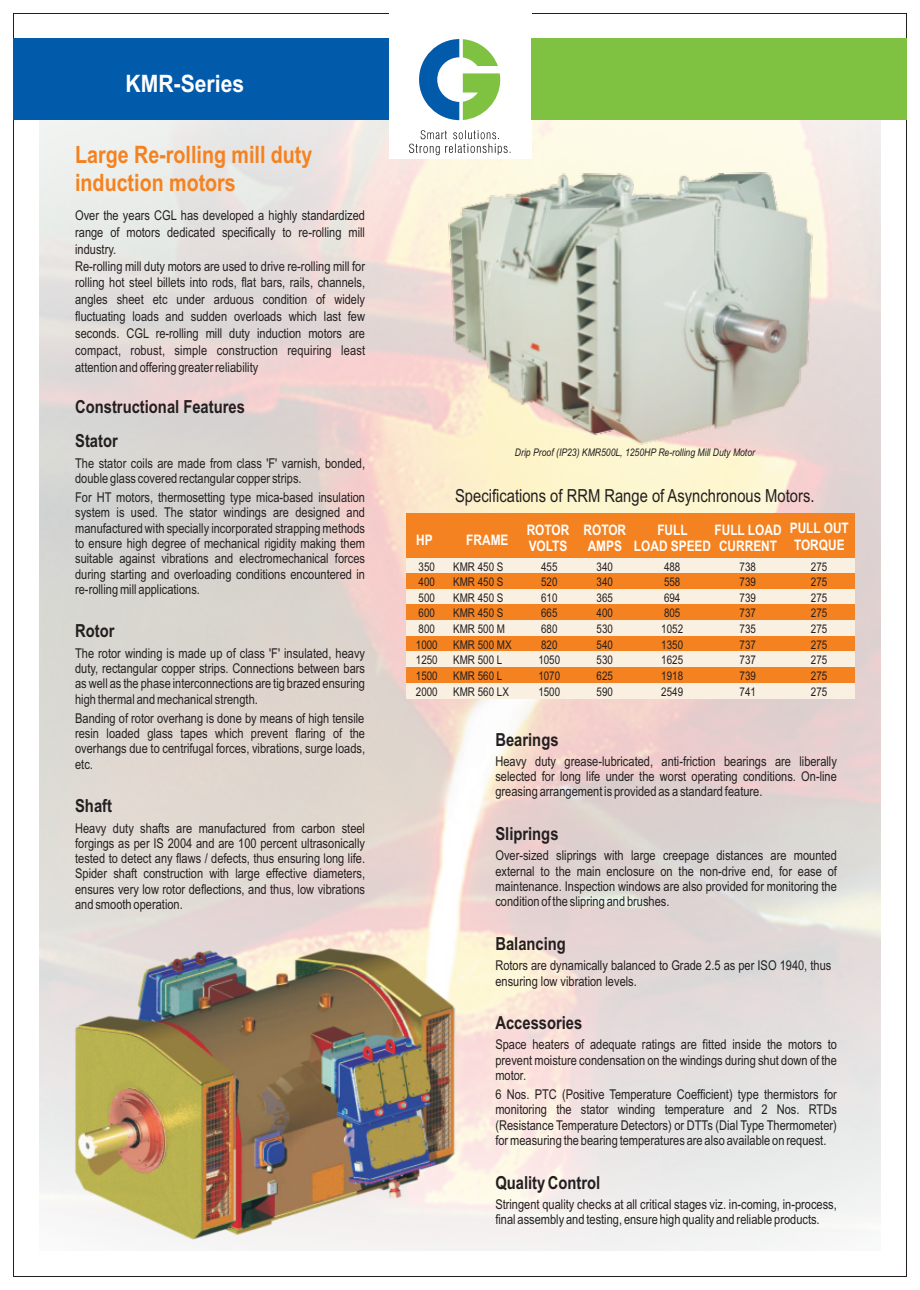
<style>
.page{position:relative;width:920px;height:1290px;background:#fff}
.page>*{position:absolute;margin:0;border:0;box-sizing:border-box;transform-origin:0 0}
.t1{font:700 24px/27.5px "Arial Narrow";color:#f58220}
.t2{font:700 24px "Arial Narrow";color:#fff;scale:1.07 1}
.t3{font:700 18px/34.5px "Arial Narrow";color:#231f20}
.t4{font:18px "Arial Narrow";color:#231f20}
.t5{font:700 14.55px/16.5px "Arial Narrow";color:#fff}
.t6{font:13.5px/15.3px "Arial Narrow";color:#231f20;text-align:justify}
.t7{font:12px/15.6px "Arial Narrow";color:#231f20}
.t8{font:italic 10.5px "Arial Narrow";color:#231f20}
</style>
<div class="page">
<img style="left:39px;top:120px;width:842px;height:1131px">
<div style="left:407px;top:557px;width:448px;height:16px;background:#f9f0e2"></div>
<div style="left:407px;top:513px;width:448px;height:45px;background:#f58220"></div>
<div style="left:407px;top:573px;width:448px;height:16px;background:#f58220"></div>
<div style="left:407px;top:589px;width:448px;height:15px;background:#f9f0e2"></div>
<div style="left:407px;top:604px;width:448px;height:16px;background:#f58220"></div>
<div style="left:407px;top:620px;width:448px;height:16px;background:#f9f0e2"></div>
<div style="left:407px;top:636px;width:448px;height:15px;background:#f58220"></div>
<div style="left:407px;top:651px;width:448px;height:16px;background:#f9f0e2"></div>
<div style="left:407px;top:667px;width:448px;height:16px;background:#f58220"></div>
<div style="left:407px;top:683px;width:448px;height:16px;background:#f9f0e2"></div>
<img style="left:449px;top:173px;width:364px;height:272px">
<img style="left:74px;top:947px;width:382px;height:293px">
<div style="left:389px;top:14px;width:142px;height:145px;background:#fff"></div>
<div style="left:14px;top:39px;width:375px;height:81px;background:#015aaa"></div>
<div style="left:531px;top:39px;width:375px;height:81px;background:#7fc241"></div>
<svg style="left:409px;top:130px;width:102px;height:25px"></svg>
<svg style="left:419px;top:39px;width:81px;height:81px"></svg>
<h1 class="t2" style="left:126px;top:74px;width:112px">KMR-Series</h1>
<h1 class="t1" style="left:75px;top:143px;width:239px">Large Re-rolling mill duty induction motors</h1>
<p class="t6" style="left:75px;top:208px;width:291px;line-height:16.8px;text-align:left">Over the years CGL has developed a highly standardized range of motors dedicated specifically to re-rolling mill industry.<br>Re-rolling mill duty motors are used to drive re-rolling mill for rolling hot steel billets into rods, flat bars, rails, channels, angles sheet etc under arduous condition of widely fluctuating loads and sudden overloads which last few seconds. CGL re-rolling mill duty induction motors are compact, robust, simple construction requiring least attention and offering greater reliability</p>
<h2 class="t3" style="left:75px;top:391px;width:171px">Constructional Features<br>Stator</h2>
<p class="t6" style="left:75px;top:456px;width:291px">The stator coils are made from class 'F' varnish, bonded, double glass covered rectangular copper strips.</p>
<p class="t6" style="left:75px;top:491px;width:291px">For HT motors, thermosetting type mica-based insulation system is used. The stator windings are designed and manufactured with specially incorporated strapping methods to ensure high degree of mechanical rigidity making them suitable against vibrations and electromechanical forces during starting and overloading conditions encountered in re-rolling mill applications.</p>
<h2 class="t3" style="left:75px;top:615px;width:41px">Rotor</h2>
<p class="t6" style="left:75px;top:647px;width:291px">The rotor winding is made up of class 'F' insulated, heavy duty, rectangular copper strips. Connections between bars as well as the phase interconnections are tig brazed ensuring high thermal and mechanical strength.</p>
<p class="t6" style="left:75px;top:712px;width:291px">Banding of rotor overhang is done by means of high tensile resin loaded glass tapes which prevent flaring of the overhangs due to centrifugal forces, vibrations, surge loads, etc.</p>
<h2 class="t3" style="left:75px;top:790px;width:38px">Shaft</h2>
<p class="t6" style="left:75px;top:821px;width:291px">Heavy duty shafts are manufactured from carbon steel forgings as per IS 2004 and are 100 percent ultrasonically tested to detect any flaws / defects, thus ensuring long life.<br>Spider shaft construction with large effective diameters, ensures very low rotor deflections, and thus, low vibrations and smooth operation.</p>
<p class="t8" style="left:515px;top:448px;width:241px">Drip Proof (IP23) KMR500L, 1250HP Re-rolling Mill Duty Motor</p>
<h2 class="t4" style="left:455px;top:488px;width:361px">Specifications of RRM Range of Asynchronous Motors.</h2>
<p class="t5" style="left:527px;top:523px;width:44px">ROTOR<br>VOLTS</p>
<p class="t5" style="left:584px;top:523px;width:44px">ROTOR<br>AMPS</p>
<p class="t5" style="left:634px;top:522px;width:79px;text-align:center">FULL<br>LOAD SPEED</p>
<p class="t5" style="left:714px;top:523px;width:69px;text-align:center">FULL LOAD<br>CURRENT</p>
<p class="t5" style="left:790px;top:521px;width:61px">PULL OUT<br>TORQUE</p>
<p class="t5" style="left:416px;top:533px;width:18px">HP</p>
<p class="t5" style="left:466px;top:533px;width:44px">FRAME</p>
<p class="t7" style="left:453px;top:560px;width:60px">KMR 450 S<br>KMR 450 S<br>KMR 450 S<br>KMR 450 S<br>KMR 500 M<br>KMR 500 MX<br>KMR 500 L<br>KMR 560 L<br>KMR 560 LX</p>
<p class="t7" style="left:538px;top:560px;width:23px">455<br>520<br>610<br>665<br>680<br>820<br>1050<br>1070<br>1500</p>
<p class="t7" style="left:416px;top:560px;width:23px">350<br>400<br>500<br>600<br>800<br>1000<br>1250<br>1500<br>2000</p>
<p class="t7" style="left:661px;top:560px;width:23px">488<br>558<br>694<br>805<br>1052<br>1350<br>1625<br>1918<br>2549</p>
<p class="t7" style="left:597px;top:560px;width:18px;text-align:justify">340<br>340<br>365<br>400<br>530<br>540<br>530<br>625<br>590</p>
<p class="t7" style="left:740px;top:560px;width:18px;text-align:justify">738<br>739<br>739<br>737<br>735<br>737<br>737<br>739<br>741</p>
<p class="t7" style="left:811px;top:560px;width:18px;text-align:justify">275<br>275<br>275<br>275<br>275<br>275<br>275<br>275<br>275</p>
<h2 class="t3" style="left:495px;top:724px;width:65px">Bearings</h2>
<p class="t6" style="left:495px;top:755px;width:343px">Heavy duty grease-lubricated, anti-friction bearings are liberally selected for long life under the worst operating conditions. On-line greasing arrangement is provided as a standard feature.</p>
<h2 class="t3" style="left:495px;top:818px;width:65px">Sliprings</h2>
<p class="t6" style="left:495px;top:849px;width:343px">Over-sized sliprings with large creepage distances are mounted external to the main enclosure on the non-drive end, for ease of maintenance. Inspection windows are also provided for monitoring the condition of the slipring and brushes.</p>
<h2 class="t3" style="left:495px;top:928px;width:72px">Balancing</h2>
<p class="t6" style="left:495px;top:959px;width:337px">Rotors are dynamically balanced to Grade 2.5 as per ISO 1940, thus ensuring low vibration levels.</p>
<h2 class="t3" style="left:495px;top:1007px;width:88px">Accessories</h2>
<p class="t6" style="left:495px;top:1038px;width:343px">Space heaters of adequate ratings are fitted inside the motors to prevent moisture condensation on the windings during shut down of the motor.</p>
<p class="t6" style="left:495px;top:1088px;width:343px">6 Nos. PTC (Positive Temperature Coefficient) type thermistors for monitoring the stator winding temperature and 2 Nos. RTDs (Resistance Temperature Detectors) or DTTs (Dial Type Thermometer) for measuring the bearing temperatures are also available on request.</p>
<h2 class="t3" style="left:495px;top:1167px;width:106px">Quality Control</h2>
<p class="t6" style="left:495px;top:1198px;width:343px">Stringent quality checks at all critical stages viz. in-coming, in-process, final assembly and testing, ensure high quality and reliable products.</p>
</div>
